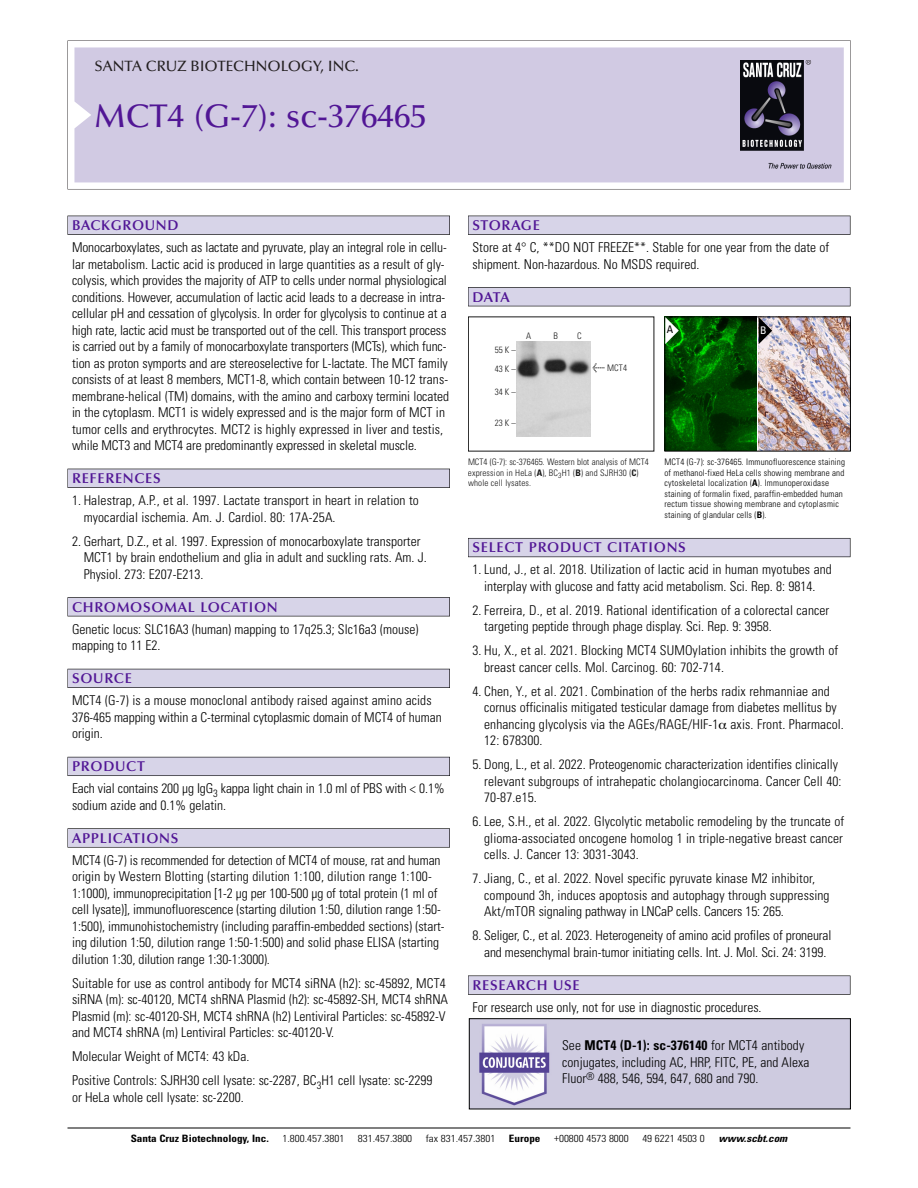
<style>
.page{position:relative;width:918px;height:1188px;background:#fff}
.page>*{position:absolute;margin:0;border:0;box-sizing:border-box;transform-origin:0 0}
.t1{font:500 33px "Optima";color:#511695}
.t2{font:500 15px "Optima";color:#231f20}
.t3{font:600 14.25px "Optima";letter-spacing:.05em;color:#511695}
.t4{font:300 condensed 13.5px/16.5px "Univers";color:#000}
.t5{font:condensed 10.5px "Univers";color:#000}
.t6{font:condensed 10.5px "Univers";color:#fff}
.t7{font:300 condensed 10.2px "Univers";color:#000;scale:1.1 1}
.t8{font:700 condensed 10.2px "Univers";color:#000;scale:1.1 1}
.t9{font:italic 700 condensed 10.2px "Univers";color:#000;scale:1.1 1}
.t10{font:300 condensed 9px/10.5px "Univers";letter-spacing:.015em;color:#000}
.t11{font:300 condensed 9px/10.5px "Univers";letter-spacing:.015em;color:#191919}
.s1{font-family:"Meta Plus";font-weight:400;font-stretch:normal;font-size:10.5px}
.s2{font-weight:700}
</style>
<div class="page">
<svg style="left:68px;top:40px;width:783px;height:149px"></svg>
<div style="left:74px;top:47px;width:770px;height:135px;background:#d1cae3"></div>
<img style="left:741px;top:60px;width:90px;height:108px">
<div style="left:68px;top:216px;width:382px;height:19px;background:#535256"></div>
<div style="left:68px;top:216px;width:381px;height:18px;background:#d7d4e8"></div>
<div style="left:68px;top:469px;width:382px;height:19px;background:#525156"></div>
<div style="left:68px;top:469px;width:381px;height:18px;background:#d7d4e8"></div>
<div style="left:68px;top:597px;width:382px;height:19px;background:#545357"></div>
<div style="left:68px;top:598px;width:381px;height:18px;background:#d7d4e8"></div>
<div style="left:68px;top:669px;width:382px;height:19px;background:#535259"></div>
<div style="left:68px;top:669px;width:381px;height:18px;background:#d7d4e8"></div>
<div style="left:68px;top:757px;width:382px;height:19px;background:#595860"></div>
<div style="left:68px;top:757px;width:381px;height:18px;background:#d7d4e8"></div>
<svg style="left:68px;top:828px;width:382px;height:20px"></svg>
<div style="left:68px;top:829px;width:381px;height:18px;background:#d7d4e8"></div>
<div style="left:468px;top:216px;width:382px;height:19px;background:#535256"></div>
<div style="left:468px;top:216px;width:382px;height:18px;background:#d7d4e8"></div>
<div style="left:468px;top:287px;width:382px;height:19px;background:#515155"></div>
<div style="left:468px;top:288px;width:382px;height:18px;background:#d7d4e8"></div>
<div style="left:468px;top:538px;width:382px;height:19px;background:#5e5d65"></div>
<div style="left:468px;top:539px;width:382px;height:18px;background:#d7d4e8"></div>
<div style="left:468px;top:976px;width:382px;height:19px;background:#58575a"></div>
<div style="left:468px;top:976px;width:382px;height:18px;background:#d7d4e8"></div>
<hr style="left:68px;top:1128px;width:782px;height:1px;background:#000">
<img style="left:517px;top:342px;width:73px;height:95px">
<img style="left:759px;top:318px;width:90px;height:132px">
<img style="left:666px;top:318px;width:91px;height:132px">
<div style="left:664px;top:316px;width:187px;height:136px;border:1px solid #000"></div>
<svg style="left:759px;top:317px;width:13px;height:27px"></svg>
<svg style="left:665px;top:317px;width:14px;height:27px"></svg>
<img style="left:471px;top:1020px;width:378px;height:87px">
<div style="left:469px;top:1018px;width:382px;height:91px;border:1px solid #000"></div>
<p class="t2" style="left:94px;top:60px;width:266px">SANTA CRUZ BIOTECHNOLOGY, INC.</p>
<p class="t1" style="left:94px;top:102px;width:334px">MCT4 (G-7): sc-376465</p>
<p class="t3" style="left:72px;top:219px;width:108px">BACKGROUND</p>
<p class="t4" style="left:72px;top:240px;width:378px">Monocarboxylates, such as lactate and pyruvate, play an integral role in cellu&shy;lar metabolism. Lactic acid is produced in large quantities as a result of gly&shy;colysis, which provides the majority of ATP to cells under normal physiological conditions. However, accumulation of lactic acid leads to a decrease in intra&shy;cellular pH and cessation of glycolysis. In order for glycolysis to continue at a high rate, lactic acid must be transported out of the cell. This transport process is carried out by a family of monocarboxylate transporters (MCTs), which func&shy;tion as proton symports and are stereoselective for L-lactate. The MCT family consists of at least 8 members, MCT1-8, which contain between 10-12 trans&shy;membrane-helical (TM) domains, with the amino and carboxy termini located in the cytoplasm. MCT1 is widely expressed and is the major form of MCT in tumor cells and erythrocytes. MCT2 is highly expressed in liver and testis, while MCT3 and MCT4 are predominantly expressed in skeletal muscle.</p>
<p class="t3" style="left:72px;top:472px;width:90px">REFERENCES</p>
<p class="t4" style="left:84px;top:493px;width:337px;text-indent:-12px">1. Halestrap, A.P., et al. 1997. Lactate transport in heart in relation to myocardial ischemia. Am. J. Cardiol. 80: 17A-25A.</p>
<p class="t4" style="left:84px;top:534px;width:345px;text-indent:-12px">2. Gerhart, D.Z., et al. 1997. Expression of monocarboxylate transporter<br>MCT1 by brain endothelium and glia in adult and suckling rats. Am. J.<br>Physiol. 273: E207-E213.</p>
<p class="t3" style="left:72px;top:601px;width:207px">CHROMOSOMAL LOCATION</p>
<p class="t4" style="left:72px;top:622px;width:348px">Genetic locus: SLC16A3 (human) mapping to 17q25.3; Slc16a3 (mouse) mapping to 11 E2.</p>
<p class="t3" style="left:72px;top:672px;width:61px">SOURCE</p>
<p class="t4" style="left:72px;top:694px;width:371px">MCT4 (G-7) is a mouse monoclonal antibody raised against amino acids<br>376-465 mapping within a C-terminal cytoplasmic domain of MCT4 of human origin.</p>
<p class="t3" style="left:72px;top:760px;width:74px">PRODUCT</p>
<p class="t4" style="left:72px;top:782px;width:374px">Each vial contains 200 µg IgG<sub>3</sub> kappa light chain in 1.0 ml of PBS with &lt; 0.1% sodium azide and 0.1% gelatin.</p>
<p class="t3" style="left:72px;top:832px;width:108px">APPLICATIONS</p>
<p class="t4" style="left:72px;top:853px;width:374px">MCT4 (G-7) is recommended for detection of MCT4 of mouse, rat and human origin by Western Blotting (starting dilution 1:100, dilution range 1:100- 1:1000), immunoprecipitation [1-2 µg per 100-500 µg of total protein (1 ml of cell lysate)], immunofluorescence (starting dilution 1:50, dilution range 1:50- 1:500), immunohistochemistry (including paraffin-embedded sections) (start&shy;ing dilution 1:50, dilution range 1:50-1:500) and solid phase ELISA (starting dilution 1:30, dilution range 1:30-1:3000).</p>
<p class="t4" style="left:72px;top:976px;width:378px">Suitable for use as control antibody for MCT4 siRNA (h2): sc-45892, MCT4 siRNA (m): sc-40120, MCT4 shRNA Plasmid (h2): sc-45892-SH, MCT4 shRNA Plasmid (m): sc-40120-SH, MCT4 shRNA (h2) Lentiviral Particles: sc-45892-V and MCT4 shRNA (m) Lentiviral Particles: sc-40120-V.</p>
<p class="t4" style="left:72px;top:1050px;width:179px">Molecular Weight of MCT4: 43 kDa.</p>
<p class="t4" style="left:72px;top:1074px;width:362px">Positive Controls: SJRH30 cell lysate: sc-2287, BC<sub>3</sub>H1 cell lysate: sc-2299 or HeLa whole cell lysate: sc-2200.</p>
<p class="t3" style="left:473px;top:219px;width:69px">STORAGE</p>
<p class="t4" style="left:473px;top:240px;width:358px">Store at 4° C, **DO NOT FREEZE**. Stable for one year from the date of shipment. Non-hazardous. No MSDS required.</p>
<p class="t3" style="left:473px;top:291px;width:39px">DATA</p>
<p class="t11" style="left:495px;top:342px;width:22px;line-height:18.9px">55K–<br>43K–</p>
<p class="t11" style="left:495px;top:388px;width:22px">34K–</p>
<p class="t11" style="left:495px;top:418px;width:22px">23K–</p>
<p class="t11" style="left:526px;top:331px;width:7px">A</p>
<p class="t11" style="left:554px;top:331px;width:6px">B</p>
<p class="t11" style="left:577px;top:331px;width:6px">C</p>
<p class="t11" style="left:593px;top:363px;width:36px"><span class="s1">&lt;</span> MCT4</p>
<p class="t11" style="left:468px;top:458px;width:182px">MCT4 (G-7): sc-376465. Western blot analysis of MCT4 expression in HeLa (<span class="s2">A</span>), BC<sub>3</sub>H1 (<span class="s2">B</span>) and SJRH30 (<span class="s2">C</span>) whole cell lysates.</p>
<p class="t5" style="left:667px;top:326px;width:8px">A</p>
<p class="t6" style="left:760px;top:326px;width:8px">B</p>
<p class="t10" style="left:665px;top:458px;width:182px">MCT4 (G-7): sc-376465. Immunofluorescence staining of methanol-fixed HeLa cells showing membrane and cytoskeletal localization (<span class="s2">A</span>). Immunoperoxidase staining of formalin fixed, paraffin-embedded human rectum tissue showing membrane and cytoplasmic staining of glandular cells (<span class="s2">B</span>).</p>
<p class="t3" style="left:473px;top:542px;width:215px">SELECT PRODUCT CITATIONS</p>
<p class="t4" style="left:473px;top:563px;width:361px;text-align:center">1. Lund, J., et al. 2018. Utilization of lactic acid in human myotubes and interplay with glucose and fatty acid metabolism. Sci. Rep. 8: 9814.</p>
<p class="t4" style="left:484px;top:603px;width:347px;text-indent:-12px">2. Ferreira, D., et al. 2019. Rational identification of a colorectal cancer targeting peptide through phage display. Sci. Rep. 9: 3958.</p>
<p class="t4" style="left:484px;top:644px;width:356px;text-indent:-12px">3. Hu, X., et al. 2021. Blocking MCT4 SUMOylation inhibits the growth of breast cancer cells. Mol. Carcinog. 60: 702-714.</p>
<p class="t4" style="left:484px;top:684px;width:361px;text-indent:-12px">4. Chen, Y., et al. 2021. Combination of the herbs radix rehmanniae and cornus officinalis mitigated testicular damage from diabetes mellitus by enhancing glycolysis via the AGEs/RAGE/HIF-1 axis. Front. Pharmacol.<br>12: 678300.</p>
<p class="t4" style="left:484px;top:758px;width:359px;text-indent:-12px">5. Dong, L., et al. 2022. Proteogenomic characterization identifies clinically relevant subgroups of intrahepatic cholangiocarcinoma. Cancer Cell 40:<br>70-87.e15.</p>
<p class="t4" style="left:484px;top:815px;width:361px;text-align:justify;text-indent:-12px">6. Lee, S.H., et al. 2022. Glycolytic metabolic remodeling by the truncate of glioma-associated oncogene homolog 1 in triple-negative breast cancer cells. J. Cancer 13: 3031-3043.</p>
<p class="t4" style="left:484px;top:872px;width:347px;text-indent:-12px">7. Jiang, C., et al. 2022. Novel specific pyruvate kinase M2 inhibitor, compound 3h, induces apoptosis and autophagy through suppressing<br>Akt/mTOR signaling pathway in LNCaP cells. Cancers 15: 265.</p>
<p class="t4" style="left:473px;top:929px;width:360px;text-align:center">8. Seliger, C., et al. 2023. Heterogeneity of amino acid profiles of proneural and mesenchymal brain-tumor initiating cells. Int. J. Mol. Sci. 24: 3199.</p>
<p class="t3" style="left:473px;top:979px;width:109px">RESEARCH USE</p>
<p class="t4" style="left:473px;top:1000px;width:291px">For research use only, not for use in diagnostic procedures.</p>
<p class="t4" style="left:562px;top:1039px;width:249px">See <span class="s2">MCT4 (D-1): sc-376140</span> for MCT4 antibody conjugates, including AC, HRP, FITC, PE, and Alexa<br>Fluor<sup>®</sup> 488, 546, 594, 647, 680 and 790.</p>
<p class="t8" style="left:131px;top:1135px;width:127px">Santa Cruz Biotechnology, Inc.</p>
<p class="t7" style="left:282px;top:1135px;width:58px">1.800.457.3801</p>
<p class="t7" style="left:358px;top:1135px;width:51px">831.457.3800</p>
<p class="t7" style="left:426px;top:1135px;width:65px">fax 831.457.3801</p>
<p class="t8" style="left:509px;top:1135px;width:30px">Europe</p>
<p class="t7" style="left:554px;top:1135px;width:69px">+00800 4573 8000</p>
<p class="t7" style="left:642px;top:1135px;width:58px">49 6221 4503 0</p>
<p class="t9" style="left:719px;top:1135px;width:66px">www.scbt.com</p>
</div>
